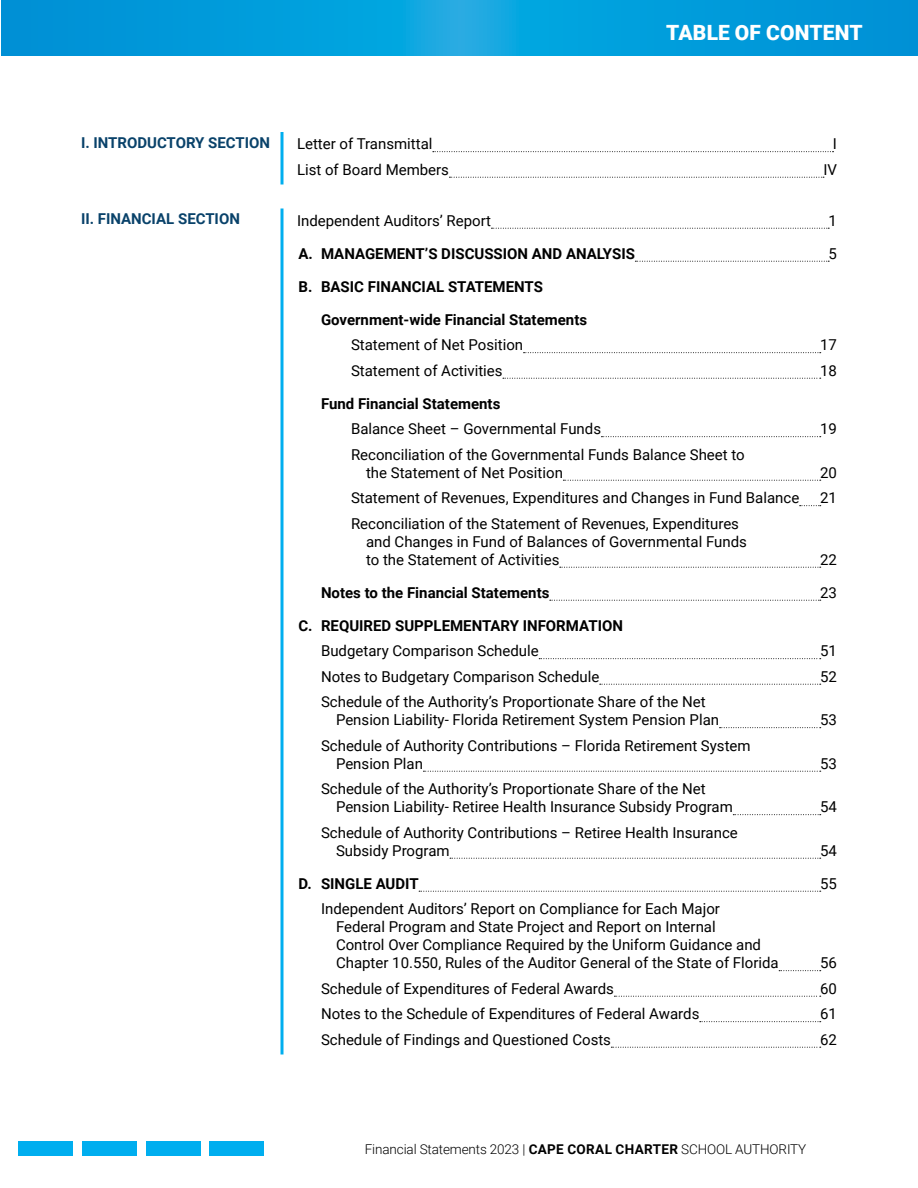
<style>
.page{position:relative;width:918px;height:1188px;background:#fff}
.page>*{position:absolute;margin:0;border:0;box-sizing:border-box;transform-origin:0 0}
.t1{font:900 21px "Roboto";letter-spacing:.01em;color:#fff}
.t2{font:15px/18px "Roboto";color:#000}
.t3{font:700 15px "Roboto";color:#000}
.t4{font:700 15px "Roboto";color:#09426a}
.t5{font:300 13.5px "Roboto";letter-spacing:-.01em;color:#000}
.s1{font-weight:700}
</style>
<div class="page">
<svg style="left:2px;top:0;width:916px;height:56px;background:#039cdb"></svg>
<div style="left:210px;top:1142px;width:54px;height:14px;background:#00aeef"></div>
<div style="left:146px;top:1142px;width:54px;height:14px;background:#00aeef"></div>
<div style="left:82px;top:1142px;width:55px;height:14px;background:#00aeef"></div>
<div style="left:18px;top:1142px;width:55px;height:14px;background:#00aeef"></div>
<svg style="left:280px;top:132px;width:4px;height:52px"></svg>
<svg style="left:433px;top:151px;width:401px;height:1px"></svg>
<svg style="left:449px;top:177px;width:375px;height:1px"></svg>
<svg style="left:280px;top:208px;width:4px;height:846px;background:#3fc2f2"></svg>
<svg style="left:491px;top:228px;width:338px;height:1px"></svg>
<svg style="left:635px;top:261px;width:194px;height:1px"></svg>
<svg style="left:524px;top:352px;width:297px;height:1px"></svg>
<svg style="left:503px;top:378px;width:318px;height:1px"></svg>
<svg style="left:601px;top:436px;width:220px;height:1px"></svg>
<svg style="left:563px;top:480px;width:258px;height:1px"></svg>
<svg style="left:800px;top:505px;width:21px;height:1px"></svg>
<svg style="left:560px;top:567px;width:261px;height:1px"></svg>
<svg style="left:550px;top:600px;width:271px;height:1px"></svg>
<svg style="left:539px;top:658px;width:282px;height:1px"></svg>
<svg style="left:600px;top:684px;width:221px;height:1px"></svg>
<svg style="left:720px;top:727px;width:101px;height:1px"></svg>
<svg style="left:423px;top:771px;width:398px;height:1px"></svg>
<svg style="left:733px;top:814px;width:88px;height:1px"></svg>
<svg style="left:450px;top:858px;width:371px;height:1px"></svg>
<svg style="left:419px;top:891px;width:402px;height:1px"></svg>
<svg style="left:779px;top:970px;width:42px;height:1px"></svg>
<svg style="left:614px;top:996px;width:207px;height:1px"></svg>
<svg style="left:700px;top:1021px;width:121px;height:1px"></svg>
<svg style="left:611px;top:1047px;width:210px;height:1px"></svg>
<h1 class="t1" style="left:666px;top:18px;width:198px">TABLE OF CONTENT</h1>
<p class="t4" style="left:81px;top:132px;width:191px">I. INTRODUCTORY SECTION</p>
<p class="t2" style="left:297px;top:134px;width:137px">Letter of Transmittal</p>
<p class="t2" style="left:833px;top:134px;width:6px">I</p>
<p class="t2" style="left:297px;top:160px;width:154px">List of Board Members</p>
<p class="t2" style="left:823px;top:160px;width:15px">IV</p>
<p class="t4" style="left:81px;top:208px;width:160px">II. FINANCIAL SECTION</p>
<p class="t2" style="left:297px;top:211px;width:196px">Independent Auditors’ Report</p>
<p class="t2" style="left:829px;top:211px;width:10px">1</p>
<p class="t3" style="left:298px;top:243px;width:338px">A. MANAGEMENT’S DISCUSSION AND ANALYSIS</p>
<p class="t2" style="left:829px;top:244px;width:10px">5</p>
<p class="t3" style="left:298px;top:276px;width:246px">B. BASIC FINANCIAL STATEMENTS</p>
<p class="t3" style="left:321px;top:309px;width:268px">Government-wide Financial Statements</p>
<p class="t2" style="left:351px;top:335px;width:174px">Statement of Net Position</p>
<p class="t2" style="left:820px;top:335px;width:18px">17</p>
<p class="t2" style="left:351px;top:361px;width:153px">Statement of Activities</p>
<p class="t2" style="left:820px;top:361px;width:18px">18</p>
<p class="t3" style="left:321px;top:393px;width:181px">Fund Financial Statements</p>
<p class="t2" style="left:351px;top:419px;width:252px">Balance Sheet – Governmental Funds</p>
<p class="t2" style="left:820px;top:419px;width:18px">19</p>
<p class="t2" style="left:366px;top:445px;width:380px;text-indent:-15px">Reconciliation of the Governmental Funds Balance Sheet to the Statement of Net Position</p>
<p class="t2" style="left:820px;top:463px;width:18px">20</p>
<p class="t2" style="left:351px;top:488px;width:450px">Statement of Revenues, Expenditures and Changes in Fund Balance</p>
<p class="t2" style="left:820px;top:488px;width:18px">21</p>
<p class="t2" style="left:366px;top:514px;width:382px;text-indent:-15px">Reconciliation of the Statement of Revenues, Expenditures and Changes in Fund of Balances of Governmental Funds to the Statement of Activities</p>
<p class="t2" style="left:820px;top:550px;width:18px">22</p>
<p class="t3" style="left:321px;top:582px;width:230px">Notes to the Financial Statements</p>
<p class="t2" style="left:820px;top:583px;width:18px">23</p>
<p class="t3" style="left:298px;top:615px;width:326px">C. REQUIRED SUPPLEMENTARY INFORMATION</p>
<p class="t2" style="left:321px;top:641px;width:219px">Budgetary Comparison Schedule</p>
<p class="t2" style="left:820px;top:641px;width:18px">51</p>
<p class="t2" style="left:321px;top:667px;width:280px">Notes to Budgetary Comparison Schedule</p>
<p class="t2" style="left:820px;top:667px;width:18px">52</p>
<p class="t2" style="left:336px;top:692px;width:385px;text-indent:-15px">Schedule of the Authority’s Proportionate Share of the Net<br>Pension Liability- Florida Retirement System Pension Plan</p>
<p class="t2" style="left:820px;top:710px;width:18px">53</p>
<p class="t2" style="left:336px;top:736px;width:416px;text-indent:-15px">Schedule of Authority Contributions – Florida Retirement System<br>Pension Plan</p>
<p class="t2" style="left:336px;top:779px;width:398px;text-indent:-15px">Schedule of the Authority’s Proportionate Share of the Net<br>Pension Liability- Retiree Health Insurance Subsidy Program</p>
<p class="t2" style="left:336px;top:823px;width:403px;text-indent:-15px">Schedule of Authority Contributions – Retiree Health Insurance<br>Subsidy Program</p>
<p class="t2" style="left:820px;top:754px;width:18px">53</p>
<p class="t2" style="left:820px;top:797px;width:18px">54</p>
<p class="t2" style="left:820px;top:841px;width:18px">54</p>
<p class="t3" style="left:298px;top:873px;width:122px">D. SINGLE AUDIT</p>
<p class="t2" style="left:820px;top:874px;width:18px">55</p>
<p class="t2" style="left:336px;top:899px;width:444px;text-indent:-15px">Independent Auditors’ Report on Compliance for Each Major<br>Federal Program and State Project and Report on Internal<br>Control Over Compliance Required by the Uniform Guidance and Chapter 10.550, Rules of the Auditor General of the State of Florida</p>
<p class="t2" style="left:820px;top:953px;width:18px">56</p>
<p class="t2" style="left:321px;top:979px;width:295px">Schedule of Expenditures of Federal Awards</p>
<p class="t2" style="left:820px;top:979px;width:18px">60</p>
<p class="t2" style="left:321px;top:1004px;width:380px">Notes to the Schedule of Expenditures of Federal Awards</p>
<p class="t2" style="left:820px;top:1004px;width:18px">61</p>
<p class="t2" style="left:321px;top:1030px;width:292px">Schedule of Findings and Questioned Costs</p>
<p class="t2" style="left:820px;top:1030px;width:18px">62</p>
<p class="t5" style="left:365px;top:1140px;width:443px">Financial Statements 2023 | <span class="s1">CAPE CORAL CHARTER</span> SCHOOL AUTHORITY</p>
</div>
